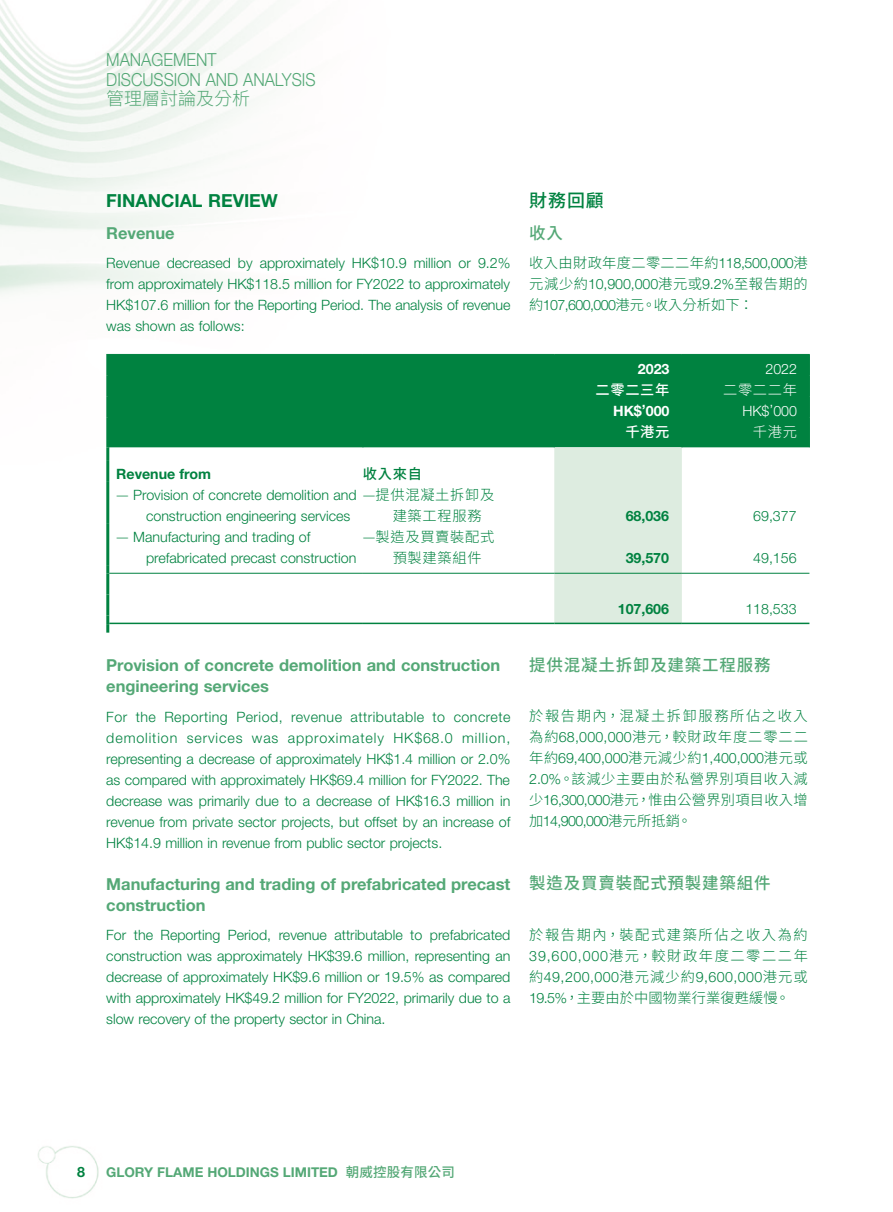
<style>
.page{position:relative;width:893px;height:1212px;background:#fff}
.page>*{position:absolute;margin:0;border:0;box-sizing:border-box;transform-origin:0 0}
.t1{font:300 18px/20.2px "Helvetica Neue LT Std";color:#54a876;scale:.9 1}
.Heading_1{font:700 18px "Helvetica Neue LT Std";color:#008240}
.t2{font:300 18px "Source Han Sans TC";color:#54a876}
.Heading_1-2{font:500 18px "Source Han Sans TC";color:#008240}
.Heading_2{font:700 16.5px/21px "Helvetica Neue LT Std";color:#54a876}
.Heading_2-2{font:500 16.5px "Source Han Sans TC";letter-spacing:.05em;color:#54a876}
.Body_Text{font:300 14.25px/21px "Helvetica Neue LT Std";color:#008240;text-align:justify}
.C_Body_Text{font:300 14.25px/21px "Source Han Sans TC";letter-spacing:.04em;color:#008240;text-align:justify}
.Body_Text-2{font:700 14.25px "Helvetica Neue LT Std";color:#008240}
.Body_Text-3{font:300 14.25px/21px "Source Han Sans TC";letter-spacing:.05em;color:#008240}
.Body_Text-4{font:700 14.25px "Helvetica Neue LT Std";color:#fff}
.Body_Text-5{font:300 14.25px "Helvetica Neue LT Std";color:#fff}
.Body_Text-6{font:500 14.25px "Source Han Sans TC";letter-spacing:.05em;color:#fff}
.Body_Text-7{font:300 14.25px "Source Han Sans TC";letter-spacing:.05em;color:#fff}
.Body_Text-8{font:500 14.25px "Source Han Sans TC";color:#008240}
.t3{font:700 13.5px "Helvetica Neue LT Std";color:#54a876}
.s1{font-family:"Helvetica Neue LT Std"}
.s2{font-family:"Source Han Sans TC"}
.s3{font-family:"Source Han Sans TC";font-weight:500}
</style>
<div class="page">
<img style="left:0;top:0;width:810px;height:1199px">
<div style="left:109px;top:355px;width:700px;height:92px;background:#008240"></div>
<svg style="left:363px;top:355px;width:1px;height:92px"></svg>
<svg style="left:554px;top:355px;width:128px;height:268px;background:#90c7a8"></svg>
<hr style="left:106px;top:354px;width:257px;height:1px;background:#008240">
<hr style="left:363px;top:354px;width:191px;height:1px;background:#008240">
<hr style="left:554px;top:354px;width:128px;height:1px;background:#008240">
<hr style="left:682px;top:354px;width:128px;height:1px;background:#008240">
<svg style="left:809px;top:355px;width:1px;height:92px"></svg>
<hr style="left:106px;top:355px;width:3px;height:21px;background:#008240">
<hr style="left:106px;top:376px;width:3px;height:21px;background:#008240">
<hr style="left:106px;top:397px;width:3px;height:21px;background:#008240">
<hr style="left:106px;top:418px;width:3px;height:29px;background:#008240">
<svg style="left:106px;top:447px;width:3px;height:13px"></svg>
<hr style="left:106px;top:460px;width:3px;height:21px;background:#008240">
<hr style="left:106px;top:481px;width:3px;height:42px;background:#008240">
<hr style="left:106px;top:523px;width:3px;height:42px;background:#008240">
<svg style="left:106px;top:565px;width:3px;height:9px"></svg>
<hr style="left:106px;top:574px;width:3px;height:21px;background:#008240">
<hr style="left:106px;top:595px;width:3px;height:21px;background:#008240">
<svg style="left:106px;top:616px;width:3px;height:17px"></svg>
<hr style="left:109px;top:573px;width:254px;height:1px;background:#008240">
<hr style="left:363px;top:573px;width:191px;height:1px;background:#008240">
<hr style="left:554px;top:573px;width:128px;height:1px;background:#008240">
<hr style="left:682px;top:573px;width:127px;height:1px;background:#008240">
<hr style="left:109px;top:623px;width:254px;height:1px;background:#008240">
<hr style="left:363px;top:623px;width:191px;height:1px;background:#008240">
<hr style="left:554px;top:623px;width:128px;height:1px;background:#008240">
<hr style="left:682px;top:623px;width:127px;height:1px;background:#008240">
<p class="t1" style="left:106px;top:49px;width:234px">MANAGEMENT<br>DISCUSSION AND ANALYSIS</p>
<p class="t2" style="left:106px;top:89px;width:145px">管理層討論及分析</p>
<p class="Heading_1" style="left:106px;top:190px;width:173px">FINANCIAL REVIEW</p>
<p class="Heading_2" style="left:106px;top:222px;width:70px">Revenue</p>
<p class="Body_Text" style="left:106px;top:252px;width:406px">Revenue decreased by approximately HK$10.9 million or 9.2% from approximately HK$118.5 million for FY2022 to approximately HK$107.6 million for the Reporting Period. The analysis of revenue was shown as follows:</p>
<p class="Heading_1-2" style="left:529px;top:191px;width:76px">財務回顧</p>
<p class="Heading_2-2" style="left:529px;top:224px;width:35px">收入</p>
<p class="C_Body_Text" style="left:529px;top:253px;width:280px">收入由財政年度二零二二年約<span class="s1">118,500,000</span>港元減少約<span class="s1">10,900,000</span>港元或<span class="s1">9.2%</span>至報告期的約<span class="s1">107,600,000</span>港元。收入分析如下：</p>
<p class="Body_Text-4" style="left:638px;top:360px;width:33px">2023</p>
<p class="Body_Text-5" style="left:765px;top:360px;width:33px">2022</p>
<p class="Body_Text-6" style="left:595px;top:382px;width:75px">二零二三年</p>
<p class="Body_Text-7" style="left:723px;top:382px;width:75px">二零二二年</p>
<p class="Body_Text-4" style="left:613px;top:402px;width:58px">HK$’000</p>
<p class="Body_Text-5" style="left:742px;top:402px;width:56px">HK$’000</p>
<p class="Body_Text-6" style="left:625px;top:424px;width:46px">千港元</p>
<p class="Body_Text-7" style="left:753px;top:424px;width:46px">千港元</p>
<p class="Body_Text-2" style="left:116px;top:465px;width:96px">Revenue from</p>
<p class="Body_Text-8" style="left:363px;top:466px;width:61px">收入來自</p>
<p class="Body_Text" style="left:146px;top:484px;width:350px;text-indent:-30px"><span class="s2">—</span> Provision of concrete demolition and <span class="s2">—提供混凝土拆卸及</span>construction engineering services</p>
<p class="Body_Text-3" style="left:393px;top:506px;width:90px">建築工程服務</p>
<p class="Body_Text-2" style="left:626px;top:507px;width:45px">68,036</p>
<p class="Body_Text" style="left:753px;top:505px;width:45px">69,377</p>
<p class="Body_Text" style="left:146px;top:526px;width:212px;text-indent:-30px"><span class="s2">—</span> Manufacturing and trading of prefabricated precast construction</p>
<p class="Body_Text-3" style="left:393px;top:527px;width:103px;text-indent:-30px">—製造及買賣裝配式預製建築組件</p>
<p class="Heading_2" style="left:106px;top:654px;width:395px">Provision of concrete demolition and construction engineering services</p>
<p class="Body_Text" style="left:106px;top:706px;width:406px">For the Reporting Period, revenue attributable to concrete demolition services was approximately HK$68.0 million, representing a decrease of approximately HK$1.4 million or 2.0% as compared with approximately HK$69.4 million for FY2022. The decrease was primarily due to a decrease of HK$16.3 million in revenue from private sector projects, but offset by an increase of HK$14.9 million in revenue from public sector projects.</p>
<p class="Heading_2" style="left:106px;top:873px;width:405px">Manufacturing and trading of prefabricated precast construction</p>
<p class="Body_Text" style="left:106px;top:924px;width:406px">For the Reporting Period, revenue attributable to prefabricated construction was approximately HK$39.6 million, representing an decrease of approximately HK$9.6 million or 19.5% as compared with approximately HK$49.2 million for FY2022, primarily due to a slow recovery of the property sector in China.</p>
<p class="Body_Text-2" style="left:626px;top:549px;width:45px">39,570</p>
<p class="Body_Text" style="left:753px;top:547px;width:45px">49,156</p>
<p class="Body_Text-2" style="left:618px;top:600px;width:53px">107,606</p>
<p class="Body_Text" style="left:745px;top:598px;width:53px">118,533</p>
<p class="Heading_2-2" style="left:529px;top:656px;width:243px">提供混凝土拆卸及建築工程服務</p>
<p class="C_Body_Text" style="left:529px;top:706px;width:280px">於報告期內，混凝土拆卸服務所佔之收入為約<span class="s1">68,000,000</span>港元，較財政年度二零二二年約<span class="s1">69,400,000</span>港元減少約<span class="s1">1,400,000</span>港元或<span class="s1">2.0%</span>。該減少主要由於私營界別項目收入減少<span class="s1">16,300,000</span>港元，惟由公營界別項目收入增加<span class="s1">14,900,000</span>港元所抵銷。</p>
<p class="Heading_2-2" style="left:529px;top:874px;width:243px">製造及買賣裝配式預製建築組件</p>
<p class="C_Body_Text" style="left:529px;top:924px;width:280px">於報告期內，裝配式建築所佔之收入為約<span class="s1">39,600,000</span>港元，較財政年度二零二二年約<span class="s1">49,200,000</span>港元減少約<span class="s1">9,600,000</span>港元或<span class="s1">19.5%</span>，主要由於中國物業行業復甦緩慢。</p>
<p class="Body_Text-2" style="left:77px;top:1163px;width:9px">8</p>
<p class="t3" style="left:106px;top:1163px;width:350px">GLORY FLAME HOLDINGS LIMITED <span class="s3">朝威控股有限公司</span></p>
</div>
